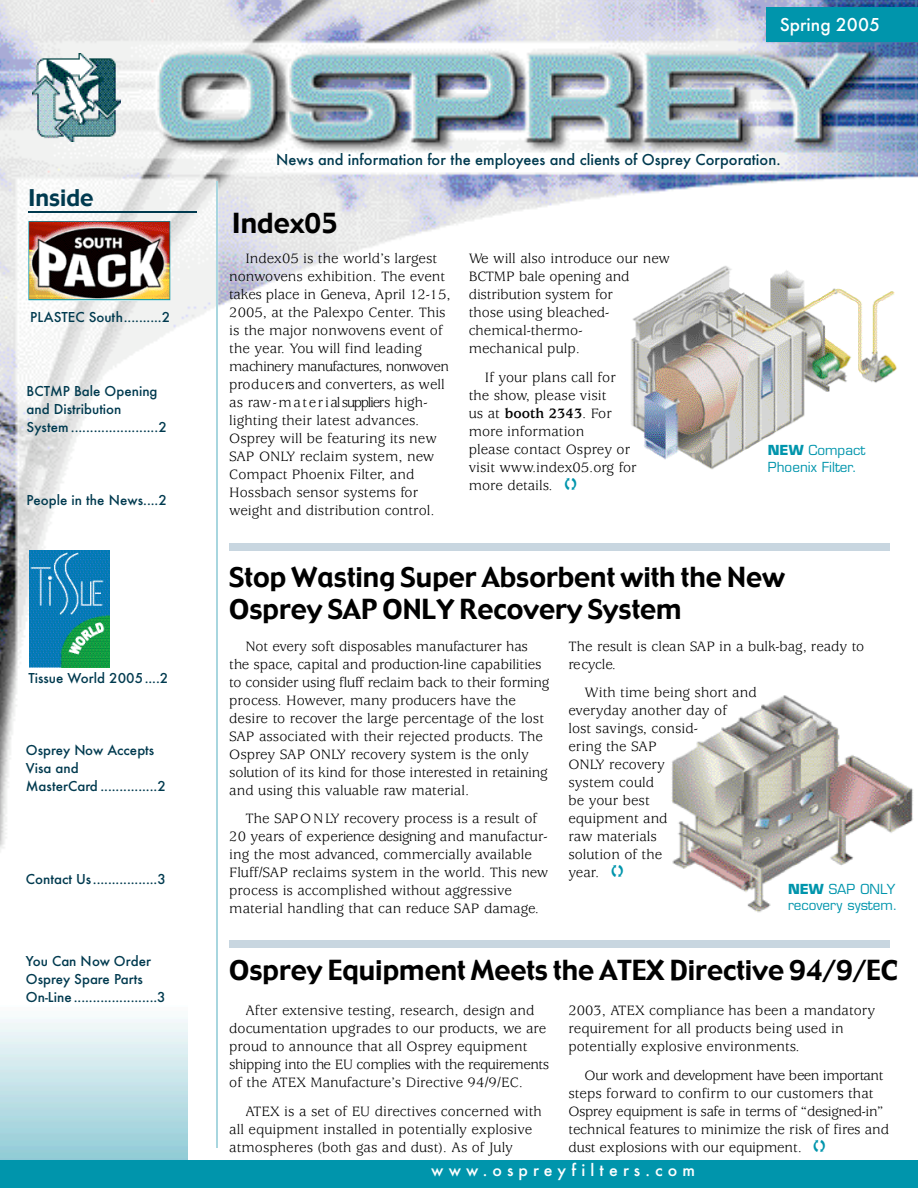
<style>
.page{position:relative;width:918px;height:1188px;background:#fff}
.page>*{position:absolute;margin:0;border:0;box-sizing:border-box;transform-origin:0 0}
.t1{font:27px/32.4px "Gadget";color:#000}
.t2{font:22.5px "Gadget";color:#003a4f}
.t3{font:500 19.5px "Futura";color:#fff}
.t4{font:500 18px "Futura";letter-spacing:.275em;color:#fff}
.t5{font:500 16.5px "Futura";color:#003a4f}
.t6{font:15px/18px "Usherwood";color:#000}
.t7{font:500 15px/18px "Futura";color:#003a4f}
.t8{font:15px/18px "Usherwood";letter-spacing:-.02em;color:#000}
.t9{font:13.5px/16.2px "Eurostile";color:#0095ac}
.s1{font-weight:700}
.s2{color:#0095ac}
</style>
<div class="page">
<img style="left:0;top:0;width:918px;height:852px">
<img style="left:621px;top:262px;width:276px;height:215px">
<img style="left:660px;top:666px;width:258px;height:247px">
<div style="left:766px;top:7px;width:152px;height:35px;background:#0095ac"></div>
<img style="left:33px;top:54px;width:87px;height:87px">
<hr style="left:28px;top:211px;width:169px;height:2px;background:#003a4f">
<img style="left:28px;top:221px;width:142px;height:79px">
<hr style="left:216px;top:181px;width:2px;height:967px;background:#a8d6df">
<div style="left:0;top:1160px;width:918px;height:28px;background:#0095ac"></div>
<div style="left:229px;top:543px;width:661px;height:8px;background:#c8d6e0"></div>
<div style="left:229px;top:940px;width:661px;height:8px;background:#c8d6e0"></div>
<img style="left:30px;top:551px;width:80px;height:116px">
<h2 class="t2" style="left:28px;top:183px;width:67px">Inside</h2>
<p class="t7" style="left:30px;top:309px;width:142px">PLASTEC South..........2</p>
<p class="t7" style="left:27px;top:384px;width:142px">BCTMP Bale Opening and Distribution<br>System.......................2</p>
<p class="t7" style="left:27px;top:492px;width:142px">People in the News....2</p>
<p class="t7" style="left:28px;top:670px;width:141px">Tissue World 2005....2</p>
<p class="t7" style="left:26px;top:742px;width:141px">Osprey Now Accepts<br>Visa and<br>MasterCard ...............2</p>
<p class="t7" style="left:26px;top:871px;width:141px">Contact Us.................3</p>
<p class="t7" style="left:26px;top:953px;width:141px">You Can Now Order<br>Osprey Spare Parts<br>On-Line ......................3</p>
<h3 class="t3" style="left:780px;top:16px;width:102px">Spring 2005</h3>
<p class="t5" style="left:276px;top:153px;width:506px">News and information for the employees and clients of Osprey Corporation.</p>
<h1 class="t1" style="left:232px;top:207px;width:108px">Index05</h1>
<p class="t6" style="left:229px;top:251px;width:223px;text-indent:16px">Index05 is the world’s largest nonwovens exhibition. The event ta kes place in Geneva, April 12-15,<br>2005, at the Palexpo Center. This is the major nonwovens event of the year. You will find leading machinery manufa c tu re s, nonwove n p ro d u c e rs and conve rte rs, as we ll as raw - m a t e r i al suppliers high&shy;lighting their latest advances.<br>Osprey will be featuring its new<br>SAP ONLY reclaim system, new<br>Compact Phoenix Filter, and<br>Hossbach sensor systems for weight and distribution control.</p>
<p class="t6" style="left:469px;top:251px;width:203px">We will also introduce our n ew<br>B CTMP bale opening and distribution sys te m for<br>those using bleached&shy;chemical-thermo-<br>mechanical pulp.</p>
<p class="t6" style="left:469px;top:370px;width:170px;text-indent:16px">If your plans call for the show, please visit<br>us at <span class="s1">booth 2343</span>. For more information<br>please contact Osprey or visit www.index05.org for more details. <span class="s2">❑</span></p>
<p class="t9" style="left:768px;top:444px;width:99px"><span class="s1">NEW</span> Compact<br>Phoenix Filter.</p>
<h1 class="t1" style="left:229px;top:560px;width:557px">Stop Wasting Super Absorbent with the New<br>Osprey SAP ONLY Recovery System</h1>
<p class="t6" style="left:229px;top:638px;width:321px;text-indent:16px">Not every soft disposables manufa c tu rer has the space, capital and production-line capabilities to consider using fluff reclaim back to their fo rm in g process. However, many producers have the desire to recover the large percentage of the lost SAP associated with their rejected products. The Osprey SAP ONLY recovery system is the only solution of its kind for those interested in re ta in in g and using this valuable raw material.</p>
<p class="t6" style="left:229px;top:811px;width:320px;text-indent:16px">The SAP O N LY recovery process is a result of 20 years of experience designing and manufactur&shy;ing the most adva n c e d , commercially available Fluff/SAP reclaims system in the world. This new process is accomplished without aggressive material handling that can reduce SAP damage.</p>
<p class="t6" style="left:568px;top:638px;width:297px">The result is clean SAP in a bulk-bag, ready to re cyc le.</p>
<p class="t6" style="left:568px;top:685px;width:190px;text-indent:16px">With time being short and everyday another day of<br>lost savings, consid-<br>ering the SAP<br>ONLY recovery<br>system could<br>be your best<br>equipment and<br>raw materials<br>solution of the<br>year. <span class="s2">❑</span></p>
<p class="t9" style="left:788px;top:883px;width:111px"><span class="s1">NEW</span> SAP ONLY recovery system.</p>
<h1 class="t1" style="left:229px;top:954px;width:670px">Osprey Equipment Meets the ATEX Directive 94/9/EC</h1>
<p class="t6" style="left:229px;top:1003px;width:321px;text-indent:16px">After extensive testing, research, design and documentation upgrades to our products, we are proud to announce that all Osprey equipment shipping into the EU complies with the re q u ire m e n ts of the ATEX Manufacture’s Directive 94/9/EC.</p>
<p class="t6" style="left:229px;top:1104px;width:314px;text-indent:16px">ATEX is a set of EU directives concerned with all equipment installed in potentially explosive atmospheres (both gas and dust). As of July</p>
<p class="t6" style="left:568px;top:1003px;width:308px">2003, ATEX compliance has been a mandatory requirement for all products being used in potentially explosive environments.</p>
<p class="t8" style="left:568px;top:1068px;width:322px;text-indent:16px">Our work and development have been importa n t steps forward to confirm to our customers that<br>O sp rey equipment is safe in terms of “designed-in” technical features to minimize the risk of fires and dust explosions with our equipment. <span class="s2">❑</span></p>
<p class="t4" style="left:431px;top:1163px;width:265px">w w w. o s p rey fi l te rs . c o m</p>
</div>
